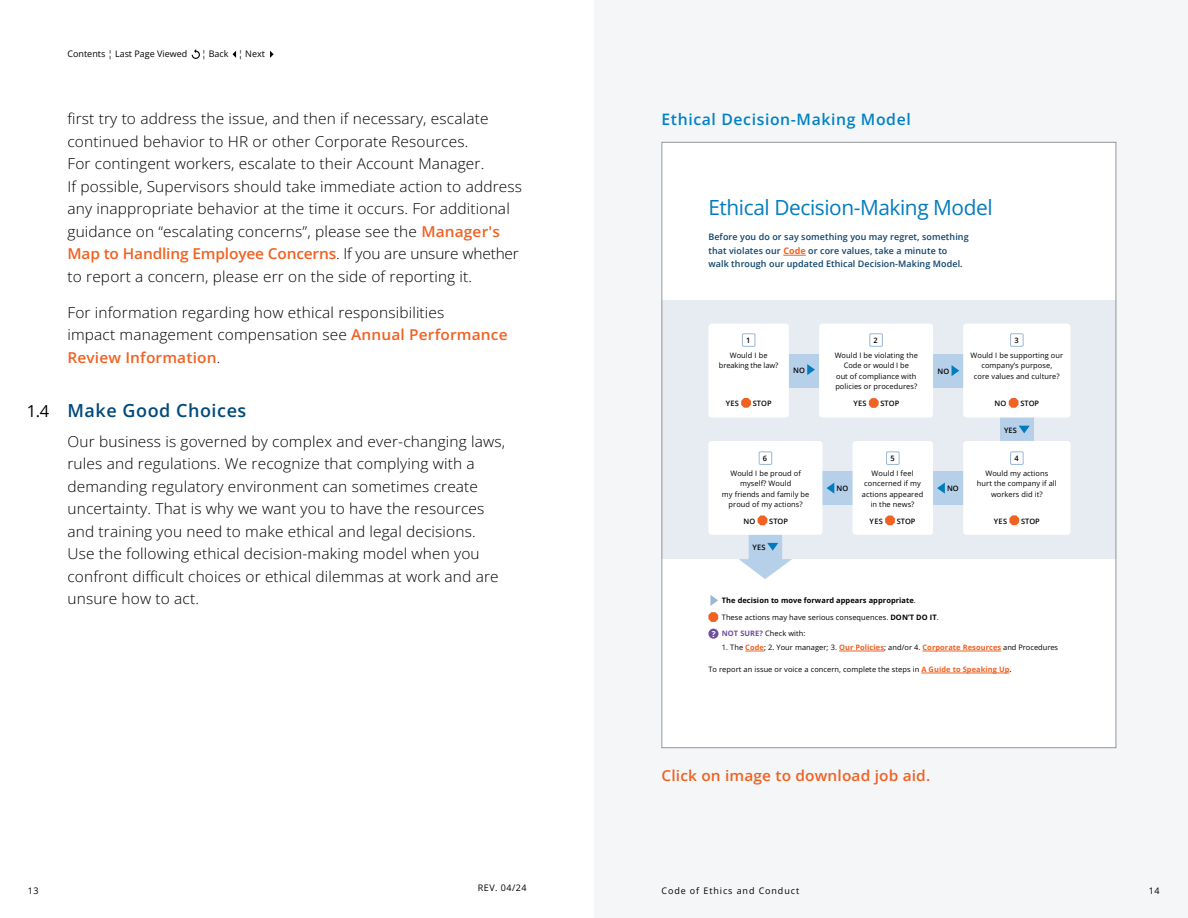
<style>
.page{position:relative;width:1188px;height:918px;background:#fff}
.page>*{position:absolute;margin:0;border:0;box-sizing:border-box;transform-origin:0 0}
.t1{font:20.85px "Open Sans";letter-spacing:-.02em;color:#007cbe}
.t2{font:600 18px "Open Sans";letter-spacing:.03em;color:#00497c}
.t3{font:600 15.75px "Open Sans";letter-spacing:.04em;color:#0081c6}
.t4{font:300 15px/22.5px "Open Sans";letter-spacing:.01em;color:#000}
.t5{font:600 15px "Open Sans";letter-spacing:.01em;color:#f16122}
.t6{font:600 9px/13.4px "Open Sans";letter-spacing:.01em;color:#0d436b}
.t7{font:9px "Open Sans";color:#000}
.t8{font:9px "Open Sans";letter-spacing:.1em;color:#000}
.t9{font:7.5px/10.5px "Open Sans";letter-spacing:.01em;color:#000;text-align:center}
.t10{font:600 7.5px "Open Sans";letter-spacing:.005em;color:#000}
.t11{font:700 7.5px "Open Sans";letter-spacing:.01em;color:#000}
.t12{font:7.5px/10.5px "Open Sans";letter-spacing:-.01em;color:#000;text-align:center}
.s1{font-weight:600;color:#f16122}
.s2{font-weight:400;font-size:16.5px;color:#000}
.s3{font-weight:700;color:#f16122}
.s4{font-weight:400}
.s5{font-weight:700}
.s6{font-weight:700;font-size:8.1px;color:#fff}
.s7{font-weight:700;color:#6f4d9f}
.s8{font-weight:600}
</style>
<div class="page">
<div style="left:594px;top:0;width:594px;height:918px;background:#f4f6f8"></div>
<div style="left:662px;top:142px;width:454px;height:606px;background:#fff"></div>
<div style="left:662px;top:300px;width:454px;height:258px;background:#e7ecf3"></div>
<div style="left:780px;top:354px;width:206px;height:33px;background:#b6d0ea"></div>
<div style="left:1000px;top:414px;width:34px;height:31px;background:#b6d0ea"></div>
<div style="left:780px;top:471px;width:206px;height:34px;background:#b6d0ea"></div>
<div style="left:708px;top:324px;width:81px;height:94px;background:#fff;border-radius:3px"></div>
<div style="left:853px;top:441px;width:80px;height:94px;background:#fff;border-radius:3px"></div>
<div style="left:819px;top:324px;width:114px;height:94px;background:#fff;border-radius:3px"></div>
<div style="left:708px;top:441px;width:114px;height:94px;background:#fff;border-radius:3px"></div>
<div style="left:963px;top:324px;width:108px;height:94px;background:#fff;border-radius:3px"></div>
<div style="left:963px;top:441px;width:108px;height:94px;background:#fff;border-radius:3px"></div>
<svg style="left:745px;top:651px;width:19px;height:1px"></svg>
<hr style="left:839px;top:651px;width:45px;height:1px;background:#f16122">
<hr style="left:923px;top:651px;width:78px;height:1px;background:#f16122">
<hr style="left:921px;top:673px;width:88px;height:1px;background:#f16122">
<svg style="left:710px;top:595px;width:8px;height:11px"></svg>
<svg style="left:708px;top:612px;width:10px;height:10px"></svg>
<div style="left:708px;top:629px;width:10px;height:10px;background:#6f4d9f;border-radius:50%"></div>
<svg style="left:1009px;top:398px;width:10px;height:10px"></svg>
<svg style="left:758px;top:516px;width:9px;height:9px"></svg>
<svg style="left:869px;top:398px;width:10px;height:10px"></svg>
<svg style="left:1009px;top:515px;width:10px;height:10px"></svg>
<svg style="left:885px;top:516px;width:10px;height:9px"></svg>
<svg style="left:741px;top:398px;width:10px;height:10px"></svg>
<svg style="left:783px;top:255px;width:23px;height:1px"></svg>
<svg style="left:807px;top:364px;width:8px;height:11px"></svg>
<svg style="left:827px;top:483px;width:7px;height:11px"></svg>
<svg style="left:952px;top:365px;width:7px;height:11px"></svg>
<svg style="left:937px;top:483px;width:8px;height:11px"></svg>
<svg style="left:1019px;top:426px;width:11px;height:7px"></svg>
<svg style="left:739px;top:534px;width:53px;height:45px"></svg>
<div style="left:742px;top:333px;width:13px;height:14px;border:1px solid #9ab7d5"></div>
<div style="left:759px;top:451px;width:13px;height:14px;border:1px solid #9ab7d5"></div>
<div style="left:869px;top:333px;width:14px;height:14px;border:1px solid #9ab7d5"></div>
<div style="left:886px;top:451px;width:13px;height:14px;border:1px solid #9ab7d5"></div>
<div style="left:1010px;top:333px;width:14px;height:14px;border:1px solid #9ab7d5"></div>
<div style="left:1010px;top:451px;width:14px;height:14px;border:1px solid #9ab7d5"></div>
<svg style="left:191px;top:49px;width:9px;height:10px"></svg>
<svg style="left:270px;top:51px;width:4px;height:7px"></svg>
<svg style="left:233px;top:51px;width:3px;height:7px"></svg>
<p class="t7" style="left:68px;top:48px;width:121px">Contents ¦ Last Page Viewed</p>
<p class="t7" style="left:202px;top:48px;width:65px">¦ Back ¦ Next</p>
<p class="t4" style="left:68px;top:107px;width:456px">first try to address the issue, and then if necessary, escalate continued behavior to HR or other Corporate Resources.<br>For contingent workers, escalate to their Account Manager.<br>If possible, Supervisors should take immediate action to address any inappropriate behavior at the time it occurs. For additional guidance on “escalating concerns”, please see the <span class="s1">Manager's Map to Handling Employee Concerns</span>. If you are unsure whether to report a concern, please err on the side of reporting it.</p>
<p class="t4" style="left:68px;top:300px;width:442px">For information regarding how ethical responsibilities<br>impact management compensation see <span class="s1">Annual Performance<br>Review Information</span>.</p>
<p class="t2" style="left:27px;top:398px;width:221px"><span class="s2">1.4</span> Make Good Choices</p>
<p class="t4" style="left:68px;top:429px;width:439px">Our business is governed by complex and ever-changing laws, rules and regulations. We recognize that complying with a demanding regulatory environment can sometimes create uncertainty. That is why we want you to have the resources and training you need to make ethical and legal decisions.<br>Use the following ethical decision-making model when you confront difficult choices or ethical dilemmas at work and are unsure how to act.</p>
<p class="t3" style="left:662px;top:108px;width:251px">Ethical Decision-Making Model</p>
<h1 class="t1" style="left:708px;top:193px;width:286px">Ethical Decision-Making Model</h1>
<p class="t6" style="left:708px;top:230px;width:262px">Before you do or say something you may regret, something that violates our <span class="s3">Code</span> or core values, take a minute to walk through our updated Ethical Decision-Making Model.</p>
<p class="t10" style="left:746px;top:335px;width:6px">1</p>
<p class="t10" style="left:874px;top:335px;width:6px">2</p>
<p class="t10" style="left:1014px;top:335px;width:6px">3</p>
<p class="t12" style="left:719px;top:350px;width:61px">Would I be breaking the law?</p>
<p class="t10" style="left:726px;top:398px;width:15px">YES</p>
<p class="t10" style="left:753px;top:398px;width:20px">STOP</p>
<p class="t10" style="left:793px;top:365px;width:13px">NO</p>
<p class="t9" style="left:835px;top:350px;width:85px">Would I be violating the<br>Code or would I be<br>out of compliance with policies or procedures?</p>
<p class="t10" style="left:853px;top:398px;width:15px">YES</p>
<p class="t10" style="left:881px;top:399px;width:20px">STOP</p>
<p class="t10" style="left:938px;top:366px;width:13px">NO</p>
<p class="t9" style="left:971px;top:350px;width:94px">Would I be supporting our company’s purpose,<br>core values and culture?</p>
<p class="t10" style="left:995px;top:398px;width:13px">NO</p>
<p class="t10" style="left:1020px;top:398px;width:20px">STOP</p>
<p class="t10" style="left:1004px;top:425px;width:14px">YES</p>
<p class="t10" style="left:763px;top:453px;width:6px">6</p>
<p class="t10" style="left:890px;top:453px;width:6px">5</p>
<p class="t10" style="left:1014px;top:453px;width:6px">4</p>
<p class="t9" style="left:722px;top:468px;width:89px">Would I be proud of myself? Would<br>my friends and family be proud of my actions?</p>
<p class="t10" style="left:743px;top:516px;width:13px">NO</p>
<p class="t10" style="left:769px;top:516px;width:20px">STOP</p>
<p class="t10" style="left:836px;top:483px;width:13px">NO</p>
<p class="t9" style="left:862px;top:468px;width:63px">Would I feel concerned if my actions appeared in the news?</p>
<p class="t10" style="left:870px;top:516px;width:15px">YES</p>
<p class="t10" style="left:897px;top:516px;width:20px">STOP</p>
<p class="t10" style="left:947px;top:483px;width:13px">NO</p>
<p class="t9" style="left:977px;top:468px;width:81px">Would my actions<br>hurt the company if all workers did it?</p>
<p class="t10" style="left:994px;top:516px;width:15px">YES</p>
<p class="t10" style="left:1021px;top:516px;width:20px">STOP</p>
<p class="t10" style="left:753px;top:542px;width:14px">YES</p>
<p class="t11" style="left:722px;top:595px;width:196px">The decision to move forward appears appropriate<span class="s4">.</span></p>
<p class="t9" style="left:722px;top:612px;width:218px">These actions may have serious consequences. <span class="s5">DON’T DO IT</span>.</p>
<p class="t9" style="left:712px;top:628px;width:95px"><span class="s6">?</span> <span class="s7">NOT SURE?</span> Check with:</p>
<p class="t9" style="left:722px;top:642px;width:338px">1. The <span class="s3">Code</span>; 2. Your manager; 3. <span class="s3">Our Policies</span>; and/or 4. <span class="s3">Corporate Resources</span> and Procedures</p>
<p class="t9" style="left:708px;top:664px;width:305px">To report an issue or voice a concern, complete the steps in <span class="s3">A Guide to Speaking Up</span><span class="s8">.</span></p>
<p class="t5" style="left:662px;top:765px;width:270px">Click on image to download job aid.</p>
<p class="t7" style="left:28px;top:884px;width:12px">13</p>
<p class="t7" style="left:478px;top:882px;width:50px">REV. 04/24</p>
<p class="t8" style="left:662px;top:884px;width:139px">Code of Ethics and Conduct</p>
<p class="t7" style="left:1149px;top:884px;width:12px">14</p>
</div>
